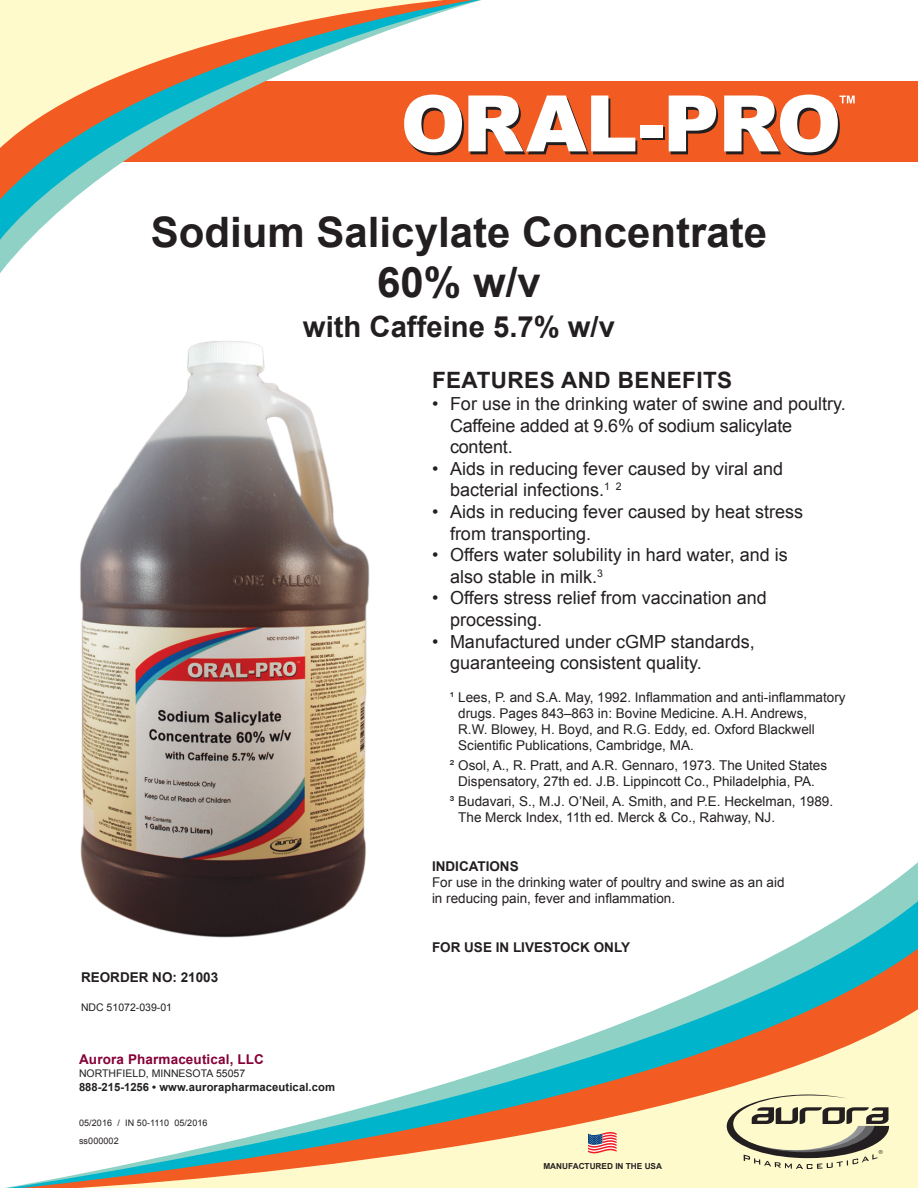
<style>
.page{position:relative;width:918px;height:1188px;background:#fff}
.page>*{position:absolute;margin:0;border:0;box-sizing:border-box;transform-origin:0 0}
.t1{font:700 42px/50.4px "Arial";color:#231f20;text-align:center}
.t2{font:700 29.25px "Arial";color:#231f20}
.Subhead{font:700 22.5px "Arial";letter-spacing:.02em;color:#231f20}
.Body_Text{font:18px/21.6px "Arial";color:#231f20}
.Body_Text-2{font:13.5px/16.2px "Arial";color:#231f20}
.Subhead-2{font:700 13.5px "Arial";color:#231f20}
.t3{font:700 13.5px "Arial";letter-spacing:.01em;color:#860037}
.t4{font:700 11.25px "Arial";letter-spacing:.01em;color:#231f20}
.Body_Text-3{font:10.5px "Arial";color:#231f20}
.t5{font:9px "Arial";letter-spacing:.01em;color:#231f20}
.t6{font:700 8.25px "Arial";color:#231f20}
</style>
<div class="page">
<div style="left:114px;top:81px;width:804px;height:81px;background:#f25b21"></div>
<svg style="left:0;top:215px;width:55px;height:42px;fill:#8fd1cb"></svg>
<svg style="left:0;top:0;width:481px;height:215px"></svg>
<svg style="left:642px;top:128px;width:23px;height:12px"></svg>
<svg style="left:404px;top:95px;width:233px;height:60px"></svg>
<div style="left:640px;top:125px;width:23px;height:12px;background:#fff"></div>
<svg style="left:669px;top:96px;width:49px;height:58px"></svg>
<svg style="left:724px;top:95px;width:131px;height:60px"></svg>
<svg style="left:801px;top:892px;width:117px;height:49px;fill:#8fd1cb"></svg>
<svg style="left:5px;top:941px;width:913px;height:247px"></svg>
<svg style="left:727px;top:1095px;width:162px;height:74px;background:#c3be9d"></svg>
<svg style="left:588px;top:1132px;width:29px;height:21px"></svg>
<img style="left:41px;top:341px;width:335px;height:607px">
<p class="t1" style="left:151px;top:208px;width:618px">Sodium Salicylate Concentrate<br>60% w/v</p>
<p class="t2" style="left:303px;top:308px;width:314px">with Caffeine 5.7% w/v</p>
<p class="Subhead-2" style="left:81px;top:968px;width:139px">REORDER NO: 21003</p>
<p class="Body_Text-3" style="left:81px;top:1000px;width:93px">NDC 51072-039-01</p>
<p class="t3" style="left:79px;top:1050px;width:186px">Aurora Pharmaceutical, LLC</p>
<p class="Body_Text-3" style="left:79px;top:1067px;width:168px">NORTHFIELD, MINNESOTA 55057</p>
<p class="t4" style="left:79px;top:1080px;width:258px">888-215-1256 • www.aurorapharmaceutical.com</p>
<p class="t5" style="left:79px;top:1117px;width:130px">05/2016 / IN 50-1110 05/2016</p>
<p class="t5" style="left:79px;top:1135px;width:41px">ss000002</p>
<p class="Subhead" style="left:432px;top:366px;width:302px">FEATURES AND BENEFITS</p>
<p class="Body_Text" style="left:450px;top:393px;width:397px;text-indent:-18px">• For use in the drinking water of swine and poultry.<br>Caffeine added at 9.6% of sodium salicylate content.</p>
<p class="Body_Text" style="left:450px;top:458px;width:335px;text-indent:-18px">• Aids in reducing fever caused by viral and bacterial infections.<sup>1</sup> <sup>2</sup></p>
<p class="Body_Text" style="left:450px;top:501px;width:355px;text-indent:-18px">• Aids in reducing fever caused by heat stress from transporting.</p>
<p class="Body_Text" style="left:450px;top:544px;width:339px;text-indent:-18px">• Offers water solubility in hard water, and is also stable in milk.<sup>3</sup></p>
<p class="Body_Text" style="left:450px;top:587px;width:318px;text-indent:-18px">• Offers stress relief from vaccination and processing.</p>
<p class="Body_Text" style="left:450px;top:631px;width:306px;text-indent:-18px">• Manufactured under cGMP standards, guaranteeing consistent quality.</p>
<p class="Body_Text-2" style="left:458px;top:689px;width:389px;text-indent:-8px">¹ Lees, P. and S.A. May, 1992. Inflammation and anti-inflammatory drugs. Pages 843–863 in: Bovine Medicine. A.H. Andrews,<br>R.W. Blowey, H. Boyd, and R.G. Eddy, ed. Oxford Blackwell Scientific Publications, Cambridge, MA.</p>
<p class="Body_Text-2" style="left:450px;top:757px;width:379px;text-align:center">² Osol, A., R. Pratt, and A.R. Gennaro, 1973. The United States<br>Dispensatory, 27th ed. J.B. Lippincott Co., Philadelphia, PA.</p>
<p class="Body_Text-2" style="left:458px;top:793px;width:376px;text-indent:-8px">³ Budavari, S., M.J. O’Neil, A. Smith, and P.E. Heckelman, 1989.<br>The Merck Index, 11th ed. Merck &amp; Co., Rahway, NJ.</p>
<p class="Subhead-2" style="left:432px;top:857px;width:88px">INDICATIONS</p>
<p class="Body_Text-2" style="left:432px;top:874px;width:354px">For use in the drinking water of poultry and swine as an aid</p>
<p class="Body_Text-2" style="left:432px;top:890px;width:245px">in reducing pain, fever and inflammation.</p>
<p class="Subhead-2" style="left:432px;top:938px;width:200px">FOR USE IN LIVESTOCK ONLY</p>
<p class="t6" style="left:543px;top:1160px;width:120px">MANUFACTURED IN THE USA</p>
</div>
